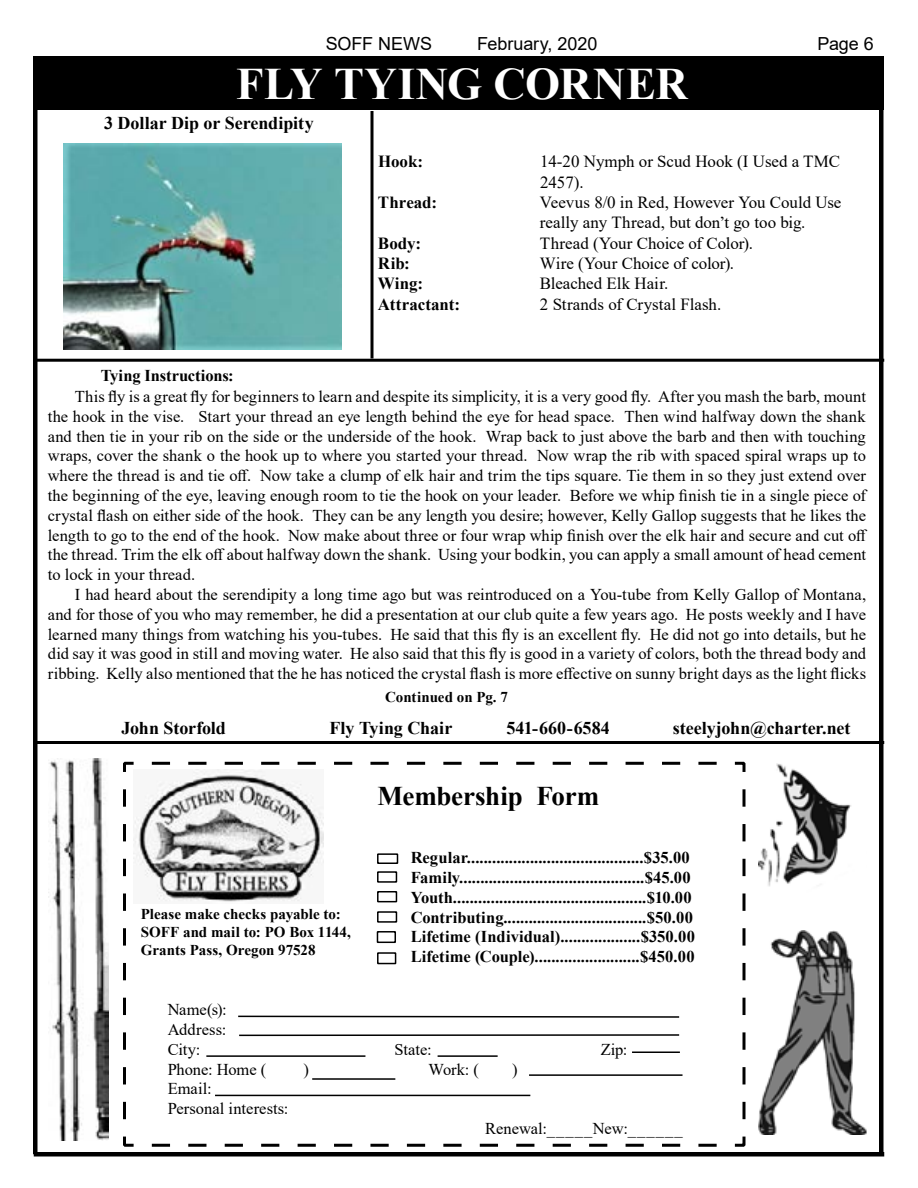
<style>
.page{position:relative;width:918px;height:1188px;background:#fff}
.page>*{position:absolute;margin:0;border:0;box-sizing:border-box;transform-origin:0 0}
.t1{font:700 45px "Times New Roman";letter-spacing:.01em;color:#fff}
.t2{font:700 27px "Times New Roman";letter-spacing:-.01em;color:#000}
.t3{font:700 18px "Times New Roman";letter-spacing:-.005em;color:#000}
.t4{font:18px "Arial";letter-spacing:-.005em;color:#000}
.t5{font:16.95px/20.4px "Times New Roman";color:#000}
.t6{font:700 16.95px "Times New Roman";color:#000}
.t7{font:16.5px/19.8px "Times New Roman";color:#000;text-align:justify}
.t8{font:700 16.5px/19.8px "Times New Roman";color:#000}
.t9{font:700 15px/18px "Times New Roman";color:#000}
</style>
<div class="page">
<div style="left:34px;top:56px;width:850px;height:54px;background:#000"></div>
<svg style="left:123px;top:761px;width:623px;height:386px"></svg>
<img style="left:49px;top:759px;width:60px;height:381px">
<img style="left:759px;top:764px;width:92px;height:123px">
<img style="left:759px;top:931px;width:108px;height:203px">
<img style="left:134px;top:770px;width:190px;height:133px">
<hr style="left:234px;top:1015px;width:445px;height:2px;background:#fff">
<svg style="left:235px;top:1012px;width:446px;height:7px"></svg>
<hr style="left:239px;top:1034px;width:440px;height:2px;background:#000">
<hr style="left:206px;top:1055px;width:159px;height:2px;background:#000">
<hr style="left:438px;top:1055px;width:60px;height:2px;background:#000">
<hr style="left:312px;top:1078px;width:83px;height:2px;background:#000">
<hr style="left:215px;top:1095px;width:315px;height:1px;background:#000">
<div style="left:378px;top:854px;width:20px;height:9px;background:#fff"></div>
<div style="left:377px;top:853px;width:21px;height:11px;border:2px solid #000"></div>
<div style="left:378px;top:872px;width:18px;height:10px;background:#fff"></div>
<div style="left:377px;top:871px;width:20px;height:12px;border:2px solid #000"></div>
<div style="left:378px;top:892px;width:18px;height:10px;background:#fff"></div>
<div style="left:377px;top:891px;width:20px;height:11px;border:2px solid #000"></div>
<div style="left:378px;top:912px;width:18px;height:10px;background:#fff"></div>
<div style="left:377px;top:911px;width:20px;height:12px;border:2px solid #000"></div>
<div style="left:378px;top:953px;width:18px;height:11px;background:#fff"></div>
<div style="left:377px;top:952px;width:19px;height:12px;border:2px solid #000"></div>
<div style="left:377px;top:932px;width:18px;height:10px;background:#fff"></div>
<div style="left:377px;top:931px;width:19px;height:12px;border:2px solid #000"></div>
<div style="left:33px;top:110px;width:5px;height:1044px;background:#000"></div>
<div style="left:879px;top:110px;width:5px;height:1044px;background:#000"></div>
<hr style="left:34px;top:1152px;width:850px;height:4px;background:#000">
<hr style="left:34px;top:741px;width:850px;height:3px;background:#000">
<hr style="left:34px;top:359px;width:850px;height:3px;background:#000">
<svg style="left:370px;top:111px;width:4px;height:247px"></svg>
<hr style="left:632px;top:1052px;width:48px;height:1px;background:#000">
<hr style="left:529px;top:1074px;width:154px;height:2px;background:#000">
<img style="left:63px;top:144px;width:278px;height:205px">
<p class="t4" style="left:326px;top:31px;width:108px">SOFF NEWS</p>
<p class="t4" style="left:477px;top:31px;width:122px">February, 2020</p>
<p class="t4" style="left:818px;top:31px;width:58px">Page 6</p>
<h1 class="t1" style="left:236px;top:51px;width:453px">FLY TYING CORNER</h1>
<p class="t3" style="left:104px;top:110px;width:211px">3 Dollar Dip or Serendipity</p>
<p class="t8" style="left:101px;top:365px;width:134px">Tying Instructions:</p>
<p class="t6" style="left:378px;top:149px;width:47px">Hook:</p>
<p class="t5" style="left:540px;top:151px;width:302px">14-20 Nymph or Scud Hook (I Used a TMC<br>2457).</p>
<p class="t6" style="left:378px;top:190px;width:61px">Thread:</p>
<p class="t5" style="left:540px;top:192px;width:303px">Veevus 8/0 in Red, However You Could Use really any Thread, but don’t go too big.</p>
<p class="t6" style="left:378px;top:231px;width:45px">Body:</p>
<p class="t5" style="left:540px;top:232px;width:215px">Thread (Your Choice of Color).</p>
<p class="t6" style="left:378px;top:251px;width:33px">Rib:</p>
<p class="t5" style="left:540px;top:253px;width:196px">Wire (Your Choice of color).</p>
<p class="t6" style="left:378px;top:271px;width:47px">Wing:</p>
<p class="t5" style="left:540px;top:273px;width:130px">Bleached Elk Hair.</p>
<p class="t6" style="left:378px;top:292px;width:84px">Attractant:</p>
<p class="t5" style="left:540px;top:293px;width:183px">2 Strands of Crystal Flash.</p>
<p class="t7" style="left:48px;top:386px;width:821px;text-indent:27px">This fly is a great fly for beginners to learn and despite its simplicity, it is a very good fly. After you mash the barb, mount the hook in the vise. Start your thread an eye length behind the eye for head space. Then wind halfway down the shank and then tie in your rib on the side or the underside of the hook. Wrap back to just above the barb and then with touching wraps, cover the shank o the hook up to where you started your thread. Now wrap the rib with spaced spiral wraps up to where the thread is and tie off. Now take a clump of elk hair and trim the tips square. Tie them in so they just extend over the beginning of the eye, leaving enough room to tie the hook on your leader. Before we whip finish tie in a single piece of crystal flash on either side of the hook. They can be any length you desire; however, Kelly Gallop suggests that he likes the length to go to the end of the hook. Now make about three or four wrap whip finish over the elk hair and secure and cut off the thread. Trim the elk off about halfway down the shank. Using your bodkin, you can apply a small amount of head cement to lock in your thread.</p>
<p class="t7" style="left:48px;top:584px;width:820px;text-indent:27px">I had heard about the serendipity a long time ago but was reintroduced on a You-tube from Kelly Gallop of Montana, and for those of you who may remember, he did a presentation at our club quite a few years ago. He posts weekly and I have learned many things from watching his you-tubes. He said that this fly is an excellent fly. He did not go into details, but he did say it was good in still and moving water. He also said that this fly is good in a variety of colors, both the thread body and ribbing. Kelly also mentioned that the he has noticed the crystal flash is more effective on sunny bright days as the light flicks</p>
<p class="t9" style="left:385px;top:688px;width:124px">Continued on Pg. 7</p>
<p class="t3" style="left:122px;top:715px;width:106px">John Storfold</p>
<p class="t3" style="left:329px;top:715px;width:125px">Fly Tying Chair</p>
<p class="t3" style="left:506px;top:715px;width:105px">541-660-6584</p>
<p class="t3" style="left:673px;top:715px;width:179px">steelyjohn@charter.net</p>
<p class="t9" style="left:141px;top:904px;width:212px">Please make checks payable to:<br>SOFF and mail to: PO Box 1144,<br>Grants Pass, Oregon 97528</p>
<p class="t7" style="left:168px;top:999px;width:60px">Name(s):<br>Address:<br>City:</p>
<h2 class="t2" style="left:378px;top:777px;width:223px">Membership Form</h2>
<p class="t8" style="left:411px;top:847px;width:286px">Regular..........................................$35.00<br>Family............................................$45.00<br>Youth..............................................$10.00<br>Contributing..................................$50.00<br>Lifetime (Individual)...................$350.00<br>Lifetime (Couple).........................$450.00</p>
<p class="t7" style="left:394px;top:1039px;width:39px">State:</p>
<p class="t7" style="left:601px;top:1039px;width:28px">Zip:</p>
<p class="t7" style="left:168px;top:1059px;width:100px">Phone: Home (</p>
<p class="t7" style="left:303px;top:1059px;width:7px">)</p>
<p class="t7" style="left:429px;top:1059px;width:52px">Work: (</p>
<p class="t7" style="left:512px;top:1059px;width:7px">)</p>
<p class="t7" style="left:168px;top:1078px;width:122px">Email:<br>Personal interests:</p>
<p class="t7" style="left:485px;top:1118px;width:199px">Renewal:_____New:______</p>
</div>
